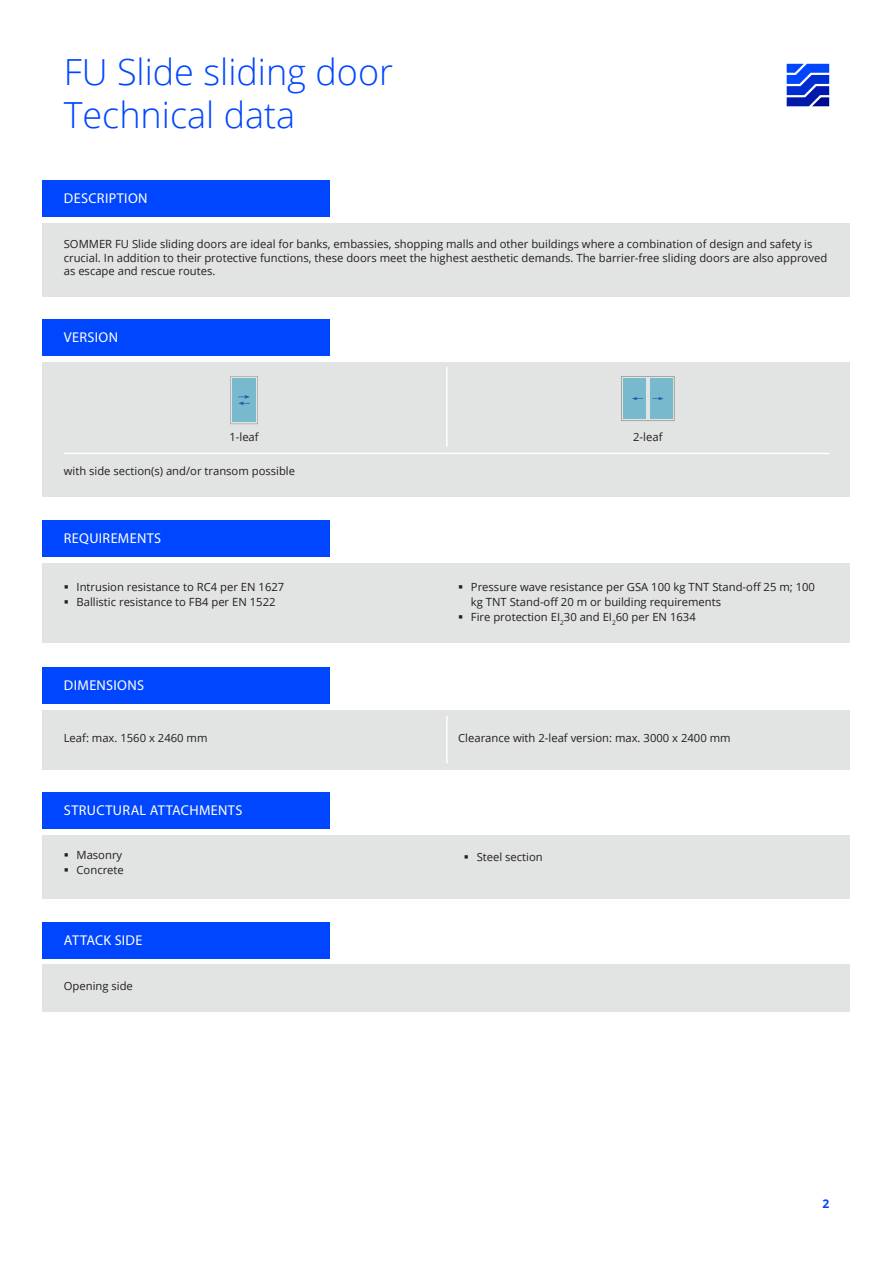
<style>
.page{position:relative;width:893px;height:1263px;background:#fff}
.page>*{position:absolute;margin:0;border:0;box-sizing:border-box;transform-origin:0 0}
.t1{font:300 36px "Open Sans";color:#0046ff}
.Tabelle_Headline_-_2{font:14.25px "Myriad Pro";letter-spacing:.025em;color:#fff}
.Tabelle_Headline{font:14.25px "Myriad Pro";letter-spacing:.025em;color:#fff}
.t2{font:700 12px "Open Sans";color:#0046ff}
.DB_Text_TABELLE{font:11.25px/13.5px "Open Sans";color:#231f20}
.DB_Aufzählung_TABELL{font:11.25px "Open Sans";color:#231f20}
</style>
<div class="page">
<div style="left:43px;top:964px;width:807px;height:48px;background:#e2e3e3"></div>
<svg style="left:787px;top:64px;width:42px;height:42px;background:#2c52d9"></svg>
<div style="left:43px;top:223px;width:807px;height:74px;background:#e2e3e3"></div>
<div style="left:43px;top:563px;width:807px;height:79px;background:#e2e3e3"></div>
<div style="left:43px;top:710px;width:807px;height:60px;background:#e2e3e3"></div>
<div style="left:43px;top:835px;width:807px;height:64px;background:#e2e3e3"></div>
<div style="left:43px;top:362px;width:807px;height:134px;background:#e2e3e3"></div>
<div style="left:43px;top:180px;width:287px;height:36px;background:#0046ff"></div>
<div style="left:43px;top:520px;width:287px;height:37px;background:#0046ff"></div>
<div style="left:43px;top:667px;width:287px;height:36px;background:#0046ff"></div>
<div style="left:43px;top:792px;width:287px;height:37px;background:#0046ff"></div>
<div style="left:43px;top:922px;width:287px;height:36px;background:#0046ff"></div>
<div style="left:43px;top:319px;width:287px;height:37px;background:#0046ff"></div>
<hr style="left:446px;top:367px;width:2px;height:80px;background:#fff">
<hr style="left:446px;top:716px;width:2px;height:47px;background:#fff">
<svg style="left:621px;top:376px;width:53px;height:45px;background:#8abdcd"></svg>
<svg style="left:230px;top:376px;width:28px;height:48px"></svg>
<hr style="left:64px;top:453px;width:765px;height:1px;background:#fff">
<p class="t1" style="left:64px;top:47px;width:331px">FU Slide sliding door</p>
<p class="t1" style="left:64px;top:90px;width:233px">Technical data</p>
<p class="Tabelle_Headline" style="left:64px;top:189px;width:85px">DESCRIPTION</p>
<p class="DB_Text_TABELLE" style="left:64px;top:237px;width:765px">SOMMER FU Slide sliding doors are ideal for banks, embassies, shopping malls and other buildings where a combination of design and safety is crucial. In addition to their protective functions, these doors meet the highest aesthetic demands. The barrier-free sliding doors are also approved as escape and rescue routes.</p>
<p class="Tabelle_Headline" style="left:64px;top:328px;width:56px">VERSION</p>
<p class="DB_Text_TABELLE" style="left:229px;top:430px;width:31px">1-leaf</p>
<p class="DB_Text_TABELLE" style="left:633px;top:430px;width:31px">2-leaf</p>
<p class="DB_Text_TABELLE" style="left:64px;top:464px;width:233px">with side section(s) and/or transom possible</p>
<p class="Tabelle_Headline" style="left:64px;top:530px;width:99px">REQUIREMENTS</p>
<p class="DB_Text_TABELLE" style="left:77px;top:580px;width:209px">Intrusion resistance to RC4 per EN 1627</p>
<p class="DB_Text_TABELLE" style="left:77px;top:595px;width:201px">Ballistic resistance to FB4 per EN 1522</p>
<p class="Tabelle_Headline_-_2" style="left:64px;top:676px;width:82px">DIMENSIONS</p>
<p class="DB_Text_TABELLE" style="left:471px;top:579px;width:346px;line-height:15px">Pressure wave resistance per GSA 100 kg TNT Stand-off 25 m; 100 kg TNT Stand-off 20 m or building requirements</p>
<p class="DB_Text_TABELLE" style="left:471px;top:610px;width:226px">Fire protection EI<sub>2</sub>30 and EI<sub>2</sub>60 per EN 1634</p>
<p class="DB_Text_TABELLE" style="left:64px;top:730px;width:145px">Leaf: max. 1560 x 2460 mm</p>
<p class="DB_Text_TABELLE" style="left:458px;top:730px;width:274px">Clearance with 2-leaf version: max. 3000 x 2400 mm</p>
<p class="Tabelle_Headline_-_2" style="left:64px;top:802px;width:180px">STRUCTURAL ATTACHMENTS</p>
<p class="DB_Text_TABELLE" style="left:77px;top:847px;width:47px">Masonry</p>
<p class="DB_Text_TABELLE" style="left:77px;top:862px;width:49px">Concrete</p>
<p class="Tabelle_Headline_-_2" style="left:64px;top:931px;width:80px">ATTACK SIDE</p>
<p class="DB_Aufzählung_TABELL" style="left:64px;top:978px;width:71px">Opening side</p>
<p class="DB_Text_TABELLE" style="left:477px;top:849px;width:68px">Steel section</p>
<p class="t2" style="left:822px;top:1195px;width:8px">2</p>
</div>
